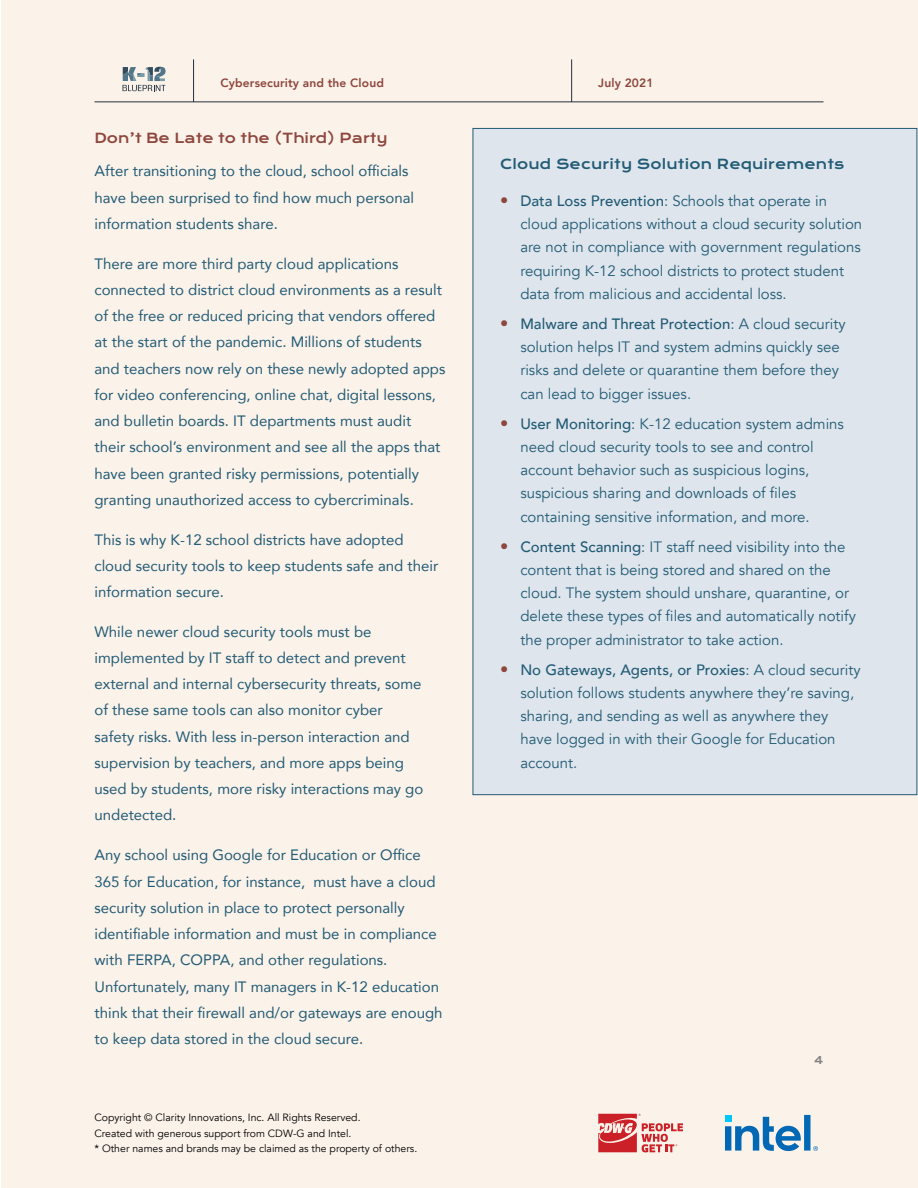
<style>
.page{position:relative;width:918px;height:1188px;background:#fff}
.page>*{position:absolute;margin:0;border:0;box-sizing:border-box;transform-origin:0 0}
.t1{font:15px/26.2px "Avenir";color:#225b75}
.t2{font:15px/23.2px "Avenir";color:#225b75}
.t3{font:13.5px "Krona One";letter-spacing:.01em;color:#225b75}
.t4{font:13.5px "Krona One";color:#8e463d}
.t5{font:800 12px "Avenir";letter-spacing:.01em;color:#8e463d}
.t6{font:10.5px/15.8px "Avenir";color:#000}
.t7{font:10.5px "Krona One";color:#808285}
.s1{font-weight:800;font-size:16.5px;color:#8e463d}
.s2{font-weight:500}
</style>
<div class="page">
<div style="left:1px;top:0;width:916px;height:1188px;background:#fbefe4"></div>
<div style="left:473px;top:128px;width:444px;height:667px;background:#dee5ec"></div>
<svg style="left:123px;top:67px;width:43px;height:24px"></svg>
<hr style="left:193px;top:59px;width:1px;height:43px;background:#24303f">
<hr style="left:94px;top:102px;width:730px;height:1px;background:#24303f">
<hr style="left:571px;top:59px;width:1px;height:43px;background:#24303f">
<svg style="left:725px;top:1115px;width:93px;height:36px"></svg>
<svg style="left:598px;top:1114px;width:85px;height:38px"></svg>
<p class="t5" style="left:221px;top:72px;width:165px">Cybersecurity and the Cloud</p>
<p class="t5" style="left:598px;top:72px;width:57px">July 2021</p>
<p class="t4" style="left:94px;top:130px;width:295px">Don’t Be Late to the (Third) Party</p>
<p class="t1" style="left:94px;top:157px;width:321px">After transitioning to the cloud, school officials have been surprised to find how much personal information students share.</p>
<p class="t1" style="left:94px;top:250px;width:352px">There are more third party cloud applications connected to district cloud environments as a result of the free or reduced pricing that vendors offered at the start of the pandemic. Millions of students and teachers now rely on these newly adopted apps for video conferencing, online chat, digital lessons, and bulletin boards. IT departments must audit their school’s environment and see all the apps that have been granted risky permissions, potentially granting unauthorized access to cybercriminals.</p>
<p class="t1" style="left:94px;top:526px;width:345px">This is why K-12 school districts have adopted cloud security tools to keep students safe and their information secure.</p>
<p class="t1" style="left:94px;top:618px;width:330px">While newer cloud security tools must be implemented by IT staff to detect and prevent external and internal cybersecurity threats, some of these same tools can also monitor cyber safety risks. With less in-person interaction and supervision by teachers, and more apps being used by students, more risky interactions may go undetected.</p>
<p class="t1" style="left:94px;top:841px;width:350px">Any school using Google for Education or Office 365 for Education, for instance, must have a cloud security solution in place to protect personally identifiable information and must be in compliance with FERPA, COPPA, and other regulations.<br>Unfortunately, many IT managers in K-12 education think that their firewall and/or gateways are enough to keep data stored in the cloud secure.</p>
<p class="t6" style="left:94px;top:1110px;width:324px">Copyright © Clarity Innovations, Inc. All Rights Reserved.<br>Created with generous support from CDW-G and Intel.<br>* Other names and brands may be claimed as the property of others.</p>
<p class="t3" style="left:500px;top:156px;width:346px">Cloud Security Solution Requirements</p>
<p class="t2" style="left:520px;top:189px;width:343px;text-indent:-20px"><span class="s1">•</span> <span class="s2">Data Loss Prevention</span>: Schools that operate in cloud applications without a cloud security solution are not in compliance with government regulations requiring K-12 school districts to protect student data from malicious and accidental loss.</p>
<p class="t2" style="left:520px;top:312px;width:327px;text-indent:-20px"><span class="s1">•</span> <span class="s2">Malware and Threat Protection</span>: A cloud security solution helps IT and system admins quickly see risks and delete or quarantine them before they can lead to bigger issues.</p>
<p class="t2" style="left:520px;top:412px;width:325px;text-indent:-20px"><span class="s1">•</span> <span class="s2">User Monitoring</span>: K-12 education system admins need cloud security tools to see and control account behavior such as suspicious logins, suspicious sharing and downloads of files containing sensitive information, and more.</p>
<p class="t2" style="left:520px;top:535px;width:337px;text-indent:-20px"><span class="s1">•</span> <span class="s2">Content Scanning</span>: IT staff need visibility into the content that is being stored and shared on the cloud. The system should unshare, quarantine, or delete these types of files and automatically notify the proper administrator to take action.</p>
<p class="t2" style="left:520px;top:658px;width:342px;text-indent:-20px"><span class="s1">•</span> <span class="s2">No Gateways, Agents, or Proxies</span>: A cloud security solution follows students anywhere they’re saving, sharing, and sending as well as anywhere they have logged in with their Google for Education account.</p>
<p class="t7" style="left:814px;top:1053px;width:11px">4</p>
</div>
